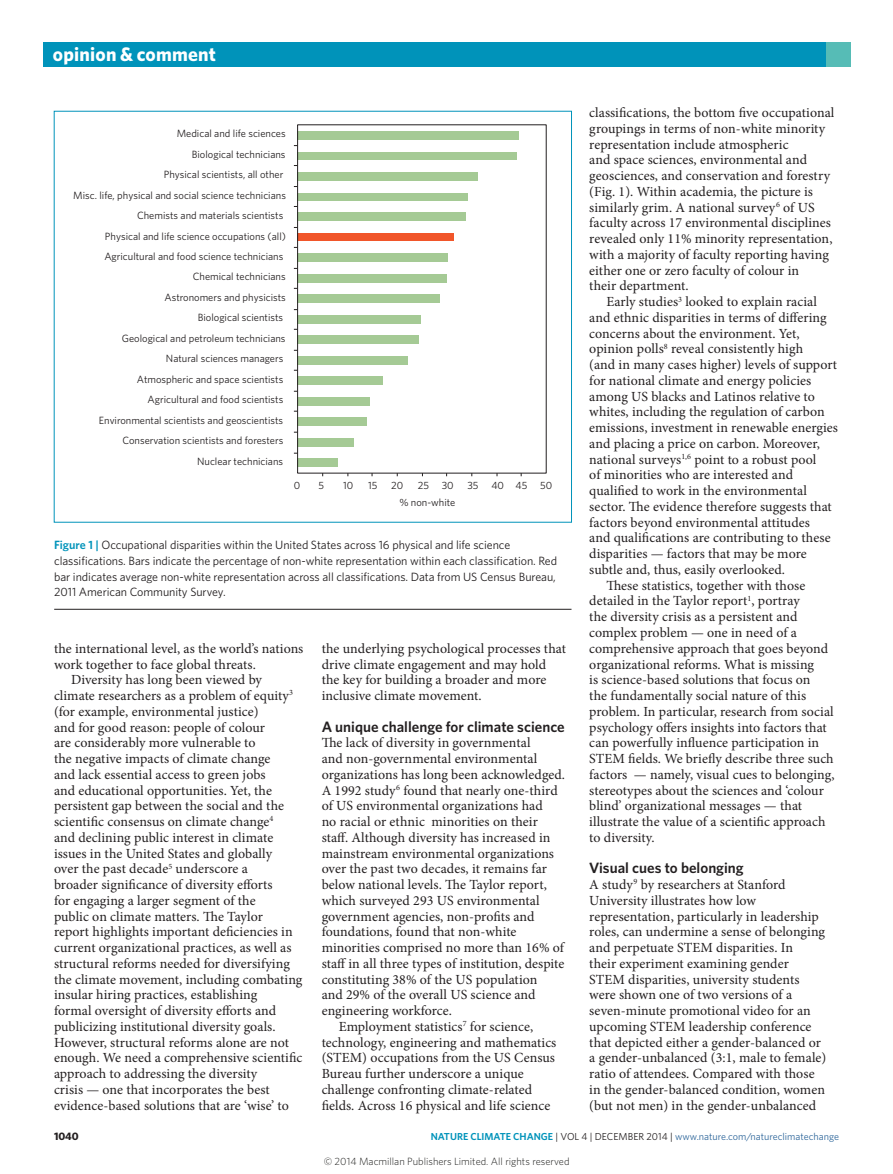
<style>
.page{position:relative;width:893px;height:1174px;background:#fff}
.page>*{position:absolute;margin:0;border:0;box-sizing:border-box;transform-origin:0 0}
.t1{font:700 19.5px "Whitney";letter-spacing:.01em;color:#fff}
.Head_1{font:600 15px "Whitney";color:#231f20}
.Body_text{font:13.95px/15.8px "Minion Pro";letter-spacing:.005em;color:#231f20}
.Body_first{font:13.95px/15.8px "Minion Pro";letter-spacing:.005em;color:#231f20}
.Figure_caption{font:12px/15.8px "Whitney";letter-spacing:-.005em;color:#231f20}
.t2{font:700 10.8px "Whitney";color:#231f20}
.t3{font:10.5px "Whitney";color:#231f20}
.t4{font:300 10.5px "Whitney";color:#1d1d1b}
.t5{font:10.2px "Whitney";color:#2f679b}
.s1{font-weight:600;color:#0093ba}
.s2{color:#231f20}
</style>
<div class="page">
<div style="left:43px;top:43px;width:807px;height:24px;background:#0093ba"></div>
<div style="left:826px;top:43px;width:24px;height:24px;background:#56bcb6"></div>
<div style="left:297px;top:131px;width:222px;height:8px;background:#a5ca95"></div>
<div style="left:297px;top:152px;width:220px;height:7px;background:#a5ca95"></div>
<div style="left:297px;top:172px;width:181px;height:8px;background:#a5ca95"></div>
<div style="left:297px;top:193px;width:171px;height:7px;background:#a5ca95"></div>
<div style="left:297px;top:213px;width:168px;height:8px;background:#a5ca95"></div>
<div style="left:297px;top:234px;width:157px;height:7px;background:#f1562a"></div>
<div style="left:297px;top:254px;width:151px;height:8px;background:#a5ca95"></div>
<div style="left:297px;top:275px;width:150px;height:8px;background:#a5ca95"></div>
<div style="left:297px;top:295px;width:143px;height:8px;background:#a5ca95"></div>
<div style="left:297px;top:316px;width:124px;height:8px;background:#a5ca95"></div>
<div style="left:297px;top:335px;width:122px;height:9px;background:#a5ca95"></div>
<div style="left:297px;top:356px;width:111px;height:9px;background:#a5ca95"></div>
<div style="left:297px;top:376px;width:86px;height:9px;background:#a5ca95"></div>
<div style="left:297px;top:397px;width:73px;height:9px;background:#a5ca95"></div>
<div style="left:297px;top:417px;width:70px;height:9px;background:#a5ca95"></div>
<div style="left:297px;top:438px;width:57px;height:9px;background:#a5ca95"></div>
<div style="left:297px;top:458px;width:41px;height:9px;background:#a5ca95"></div>
<hr style="left:54px;top:609px;width:517px;height:1px;background:#231f20">
<h1 class="t1" style="left:53px;top:41px;width:164px">opinion &amp; comment</h1>
<p class="t3" style="left:177px;top:126px;width:110px">Medical and life sciences</p>
<p class="t3" style="left:192px;top:147px;width:95px">Biological technicians</p>
<p class="t3" style="left:164px;top:167px;width:121px">Physical scientists, all other</p>
<p class="t3" style="left:73px;top:188px;width:214px">Misc. life, physical and social science technicians</p>
<p class="t3" style="left:137px;top:208px;width:148px">Chemists and materials scientists</p>
<p class="t3" style="left:105px;top:229px;width:183px">Physical and life science occupations (all)</p>
<p class="t3" style="left:104px;top:249px;width:181px">Agricultural and food science technicians</p>
<p class="t3" style="left:193px;top:270px;width:94px">Chemical technicians</p>
<p class="t3" style="left:164px;top:290px;width:123px">Astronomers and physicists</p>
<p class="t3" style="left:198px;top:311px;width:87px">Biological scientists</p>
<p class="t3" style="left:122px;top:331px;width:165px">Geological and petroleum technicians</p>
<p class="t3" style="left:166px;top:352px;width:119px">Natural sciences managers</p>
<p class="t3" style="left:137px;top:372px;width:148px">Atmospheric and space scientists</p>
<p class="t3" style="left:148px;top:393px;width:137px">Agricultural and food scientists</p>
<p class="t3" style="left:99px;top:413px;width:186px">Environmental scientists and geoscientists</p>
<p class="t3" style="left:122px;top:434px;width:162px">Conservation scientists and foresters</p>
<p class="t3" style="left:197px;top:454px;width:88px">Nuclear technicians</p>
<p class="t3" style="left:294px;top:478px;width:8px">0</p>
<p class="t3" style="left:318px;top:478px;width:7px">5</p>
<p class="t3" style="left:343px;top:478px;width:12px">10</p>
<p class="t3" style="left:368px;top:478px;width:11px">15</p>
<p class="t3" style="left:391px;top:478px;width:14px">20</p>
<p class="t3" style="left:418px;top:478px;width:37px">25 30</p>
<p class="t3" style="left:467px;top:478px;width:86px">35 40 45 50</p>
<p class="t3" style="left:399px;top:495px;width:57px">% non-white</p>
<p class="Figure_caption" style="left:54px;top:536px;width:504px"><span class="s1">Figure 1 |</span> Occupational disparities within the United States across 16 physical and life science classifications. Bars indicate the percentage of non-white representation within each classification. Red bar indicates average non-white representation across all classifications. Data from US Census Bureau, 2011 American Community Survey.</p>
<p class="Body_text" style="left:54px;top:640px;width:251px">the international level, as the world’s nations work together to face global threats.</p>
<p class="Body_text" style="left:54px;top:672px;width:250px;text-indent:17px">Diversity has long been viewed by climate researchers as a problem of equity<sup>3 </sup>(for example, environmental justice)<br>and for good reason: people of colour<br>are considerably more vulnerable to<br>the negative impacts of climate change<br>and lack essential access to green jobs<br>and educational opportunities. Yet, the persistent gap between the social and the scientific consensus on climate change<sup>4<br></sup>and declining public interest in climate issues in the United States and globally<br>over the past decade<sup>5</sup> underscore a<br>broader significance of diversity efforts<br>for engaging a larger segment of the<br>public on climate matters. The Taylor<br>report highlights important deficiencies in current organizational practices, as well as structural reforms needed for diversifying the climate movement, including combating insular hiring practices, establishing<br>formal oversight of diversity efforts and publicizing institutional diversity goals.<br>However, structural reforms alone are not enough. We need a comprehensive scientific approach to addressing the diversity<br>crisis — one that incorporates the best evidence-based solutions that are ‘wise’ to</p>
<p class="Body_text" style="left:322px;top:640px;width:246px">the underlying psychological processes that drive climate engagement and may hold the key for building a broader and more inclusive climate movement.</p>
<p class="Head_1" style="left:322px;top:716px;width:245px">A unique challenge for climate science</p>
<p class="Body_first" style="left:322px;top:735px;width:245px">The lack of diversity in governmental<br>and non-governmental environmental organizations has long been acknowledged.<br>A 1992 study<sup>6</sup> found that nearly one-third of US environmental organizations had<br>no racial or ethnic minorities on their staff. Although diversity has increased in mainstream environmental organizations over the past two decades, it remains far below national levels. The Taylor report, which surveyed 293 US environmental government agencies, non-profits and foundations, found that non-white minorities comprised no more than 16% of staff in all three types of institution, despite constituting 38% of the US population<br>and 29% of the overall US science and engineering workforce.</p>
<p class="Body_text" style="left:322px;top:1018px;width:236px;text-indent:17px">Employment statistics<sup>7</sup> for science, technology, engineering and mathematics (STEM) occupations from the US Census Bureau further underscore a unique challenge confronting climate-related fields. Across 16 physical and life science</p>
<p class="Body_text" style="left:589px;top:105px;width:247px">classifications, the bottom five occupational groupings in terms of non-white minority representation include atmospheric<br>and space sciences, environmental and geosciences, and conservation and forestry (Fig. 1). Within academia, the picture is similarly grim. A national survey<sup>6</sup> of US faculty across 17 environmental disciplines revealed only 11% minority representation, with a majority of faculty reporting having either one or zero faculty of colour in<br>their department.</p>
<p class="Body_text" style="left:589px;top:294px;width:250px;text-indent:17px">Early studies<sup>3</sup> looked to explain racial and ethnic disparities in terms of differing concerns about the environment. Yet, opinion polls<sup>8</sup> reveal consistently high<br>(and in many cases higher) levels of support for national climate and energy policies among US blacks and Latinos relative to whites, including the regulation of carbon emissions, investment in renewable energies and placing a price on carbon. Moreover, national surveys<sup>1,6</sup> point to a robust pool<br>of minorities who are interested and qualified to work in the environmental sector. The evidence therefore suggests that factors beyond environmental attitudes<br>and qualifications are contributing to these disparities — factors that may be more subtle and, thus, easily overlooked.</p>
<p class="Body_text" style="left:589px;top:577px;width:247px;text-indent:17px">These statistics, together with those detailed in the Taylor report<sup>1</sup>, portray<br>the diversity crisis as a persistent and complex problem — one in need of a comprehensive approach that goes beyond organizational reforms. What is missing<br>is science-based solutions that focus on<br>the fundamentally social nature of this problem. In particular, research from social psychology offers insights into factors that can powerfully influence participation in STEM fields. We briefly describe three such factors — namely, visual cues to belonging, stereotypes about the sciences and ‘colour blind’ organizational messages — that illustrate the value of a scientific approach to diversity.</p>
<p class="Head_1" style="left:589px;top:858px;width:156px">Visual cues to belonging</p>
<p class="Body_first" style="left:589px;top:876px;width:239px">A study<sup>9</sup> by researchers at Stanford University illustrates how low representation, particularly in leadership roles, can undermine a sense of belonging and perpetuate STEM disparities. In<br>their experiment examining gender STEM disparities, university students were shown one of two versions of a seven-minute promotional video for an upcoming STEM leadership conference that depicted either a gender-balanced or a gender-unbalanced (3:1, male to female) ratio of attendees. Compared with those in the gender-balanced condition, women (but not men) in the gender-unbalanced</p>
<p class="t2" style="left:54px;top:1129px;width:26px">1040</p>
<p class="t5" style="left:431px;top:1129px;width:410px"><span class="s1">NATURE CLIMATE CHANGE</span> <span class="s2">| VOL 4 | DECEMBER 2014 |</span> www.nature.com/natureclimatechange</p>
<p class="t4" style="left:324px;top:1154px;width:247px">© 2014 Macmillan Publishers Limited. All rights reserved</p>
</div>
